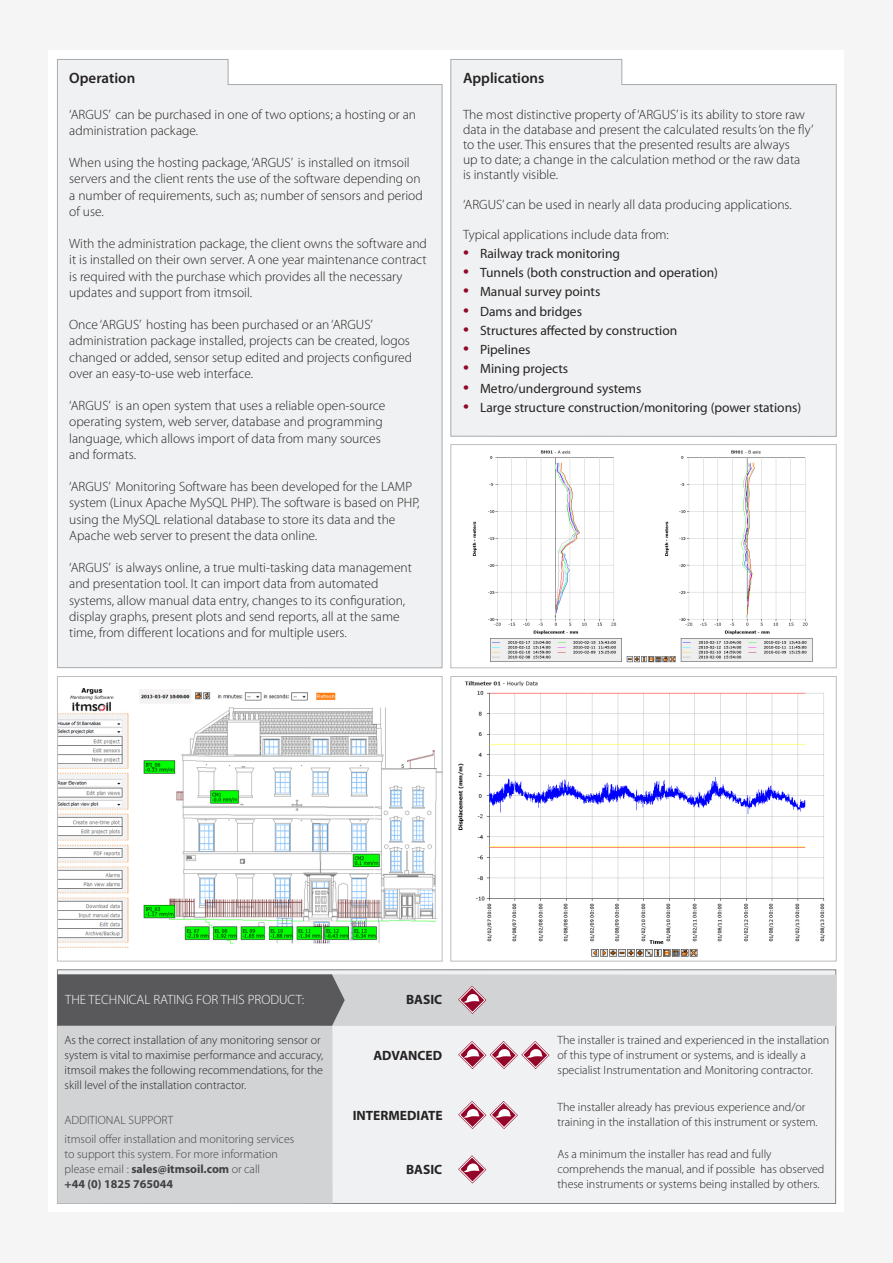
<style>
.page{position:relative;width:893px;height:1263px;background:#f5f5f6}
.page>*{position:absolute;margin:0;border:0;box-sizing:border-box;transform-origin:0 0}
.t1{font:600 15px "Myriad Pro";color:#262324}
.t2{font:300 13.5px/16.2px "Myriad Pro";color:#262324}
.t3{font:13.5px "Myriad Pro";color:#262324}
.t4{font:300 13.5px "Myriad Pro";color:#fff}
.t5{font:700 13.5px "Myriad Pro";color:#262324}
.t6{font:300 12px/15px "Myriad Pro";color:#262324}
.t7{font:300 12px/15px "Myriad Pro";color:#414243}
.s1{font-size:21px;color:#95072a}
.s2{font-weight:700}
</style>
<div class="page">
<div style="left:49px;top:51px;width:795px;height:1161px;background:#fff"></div>
<img style="left:472px;top:450px;width:341px;height:213px">
<div style="left:451px;top:444px;width:385px;height:224px;border:1px solid #bcbdc0"></div>
<div style="left:57px;top:969px;width:779px;height:235px;background:#f0f1f2"></div>
<div style="left:57px;top:1026px;width:276px;height:178px;background:#d2d3d5"></div>
<svg style="left:458px;top:1101px;width:60px;height:28px"></svg>
<svg style="left:458px;top:1155px;width:28px;height:28px"></svg>
<svg style="left:458px;top:1041px;width:91px;height:28px"></svg>
<svg style="left:57px;top:974px;width:779px;height:52px;background:#a6a6a8"></svg>
<div style="left:57px;top:59px;width:385px;height:609px;background:#f0f1f2"></div>
<div style="left:450px;top:59px;width:387px;height:378px;background:#f0f1f2"></div>
<img style="left:59px;top:688px;width:381px;height:259px">
<div style="left:57px;top:676px;width:385px;height:285px;border:1px solid #bcbdc0"></div>
<img style="left:458px;top:681px;width:367px;height:276px">
<div style="left:451px;top:676px;width:385px;height:285px;border:1px solid #bcbdc0"></div>
<p class="t1" style="left:69px;top:68px;width:68px">Operation</p>
<p class="t2" style="left:69px;top:106px;width:348px">‘ARGUS’ can be purchased in one of two options; a hosting or an administration package.</p>
<p class="t2" style="left:69px;top:154px;width:355px">When using the hosting package, ‘ARGUS’ is installed on itmsoil servers and the client rents the use of the software depending on a number of requirements, such as; number of sensors and period of use.</p>
<p class="t2" style="left:69px;top:235px;width:359px">With the administration package, the client owns the software and it is installed on their own server. A one year maintenance contract is required with the purchase which provides all the necessary updates and support from itmsoil.</p>
<p class="t2" style="left:69px;top:316px;width:344px">Once ‘ARGUS’ hosting has been purchased or an ‘ARGUS’ administration package installed, projects can be created, logos changed or added, sensor setup edited and projects configured over an easy-to-use web interface.</p>
<p class="t2" style="left:69px;top:397px;width:318px">‘ARGUS’ is an open system that uses a reliable open-source operating system, web server, database and programming language, which allows import of data from many sources and formats.</p>
<p class="t2" style="left:69px;top:478px;width:352px">‘ARGUS’ Monitoring Software has been developed for the LAMP system (Linux Apache MySQL PHP). The software is based on PHP, using the MySQL relational database to store its data and the Apache web server to present the data online.</p>
<p class="t2" style="left:69px;top:559px;width:344px">‘ARGUS’ is always online, a true multi-tasking data management and presentation tool. It can import data from automated systems, allow manual data entry, changes to its configuration, display graphs, present plots and send reports, all at the same time, from different locations and for multiple users.</p>
<p class="t1" style="left:463px;top:68px;width:83px">Applications</p>
<p class="t2" style="left:463px;top:106px;width:352px;line-height:15px">The most distinctive property of ‘ARGUS’ is its ability to store raw data in the database and present the calculated results ‘on the fly’ to the user. This ensures that the presented results are always<br>up to date; a change in the calculation method or the raw data<br>is instantly visible.</p>
<p class="t2" style="left:463px;top:196px;width:330px">‘ARGUS’ can be used in nearly all data producing applications.</p>
<p class="t2" style="left:463px;top:226px;width:207px">Typical applications include data from:</p>
<p class="t3" style="left:463px;top:245px;width:159px"><span class="s1">•</span> Railway track monitoring</p>
<p class="t3" style="left:463px;top:264px;width:257px"><span class="s1">•</span> Tunnels (both construction and operation)</p>
<p class="t3" style="left:463px;top:283px;width:139px"><span class="s1">•</span> Manual survey points</p>
<p class="t3" style="left:463px;top:303px;width:121px"><span class="s1">•</span> Dams and bridges</p>
<p class="t3" style="left:463px;top:322px;width:216px"><span class="s1">•</span> Structures affected by construction</p>
<p class="t3" style="left:463px;top:341px;width:69px"><span class="s1">•</span> Pipelines</p>
<p class="t3" style="left:463px;top:360px;width:107px"><span class="s1">•</span> Mining projects</p>
<p class="t3" style="left:463px;top:380px;width:180px"><span class="s1">•</span> Metro/underground systems</p>
<p class="t3" style="left:463px;top:399px;width:340px"><span class="s1">•</span> Large structure construction/monitoring (power stations)</p>
<p class="t4" style="left:65px;top:992px;width:241px">THE TECHNICAL RATING FOR THIS PRODUCT:</p>
<p class="t5" style="left:406px;top:991px;width:38px">BASIC</p>
<p class="t6" style="left:65px;top:1032px;width:260px">As the correct installation of any monitoring sensor or system is vital to maximise performance and accuracy, itmsoil makes the following recommendations, for the skill level of the installation contractor.</p>
<p class="t7" style="left:65px;top:1113px;width:110px">ADDITIONAL SUPPORT</p>
<p class="t5" style="left:373px;top:1046px;width:70px">ADVANCED</p>
<p class="t5" style="left:353px;top:1107px;width:91px">INTERMEDIATE</p>
<p class="t6" style="left:557px;top:1032px;width:273px">The installer is trained and experienced in the installation of this type of instrument or systems, and is ideally a specialist Instrumentation and Monitoring contractor.</p>
<p class="t6" style="left:557px;top:1099px;width:262px">The installer already has previous experience and/or training in the installation of this instrument or system.</p>
<p class="t7" style="left:65px;top:1132px;width:231px">itmsoil offer installation and monitoring services to support this system. For more information please email : <span class="s2">sales@itmsoil.com</span> or call<br><span class="s2">+44 (0) 1825 765044</span></p>
<p class="t5" style="left:406px;top:1160px;width:38px">BASIC</p>
<p class="t6" style="left:557px;top:1146px;width:268px">As a minimum the installer has read and fully comprehends the manual, and if possible has observed these instruments or systems being installed by others.</p>
</div>
